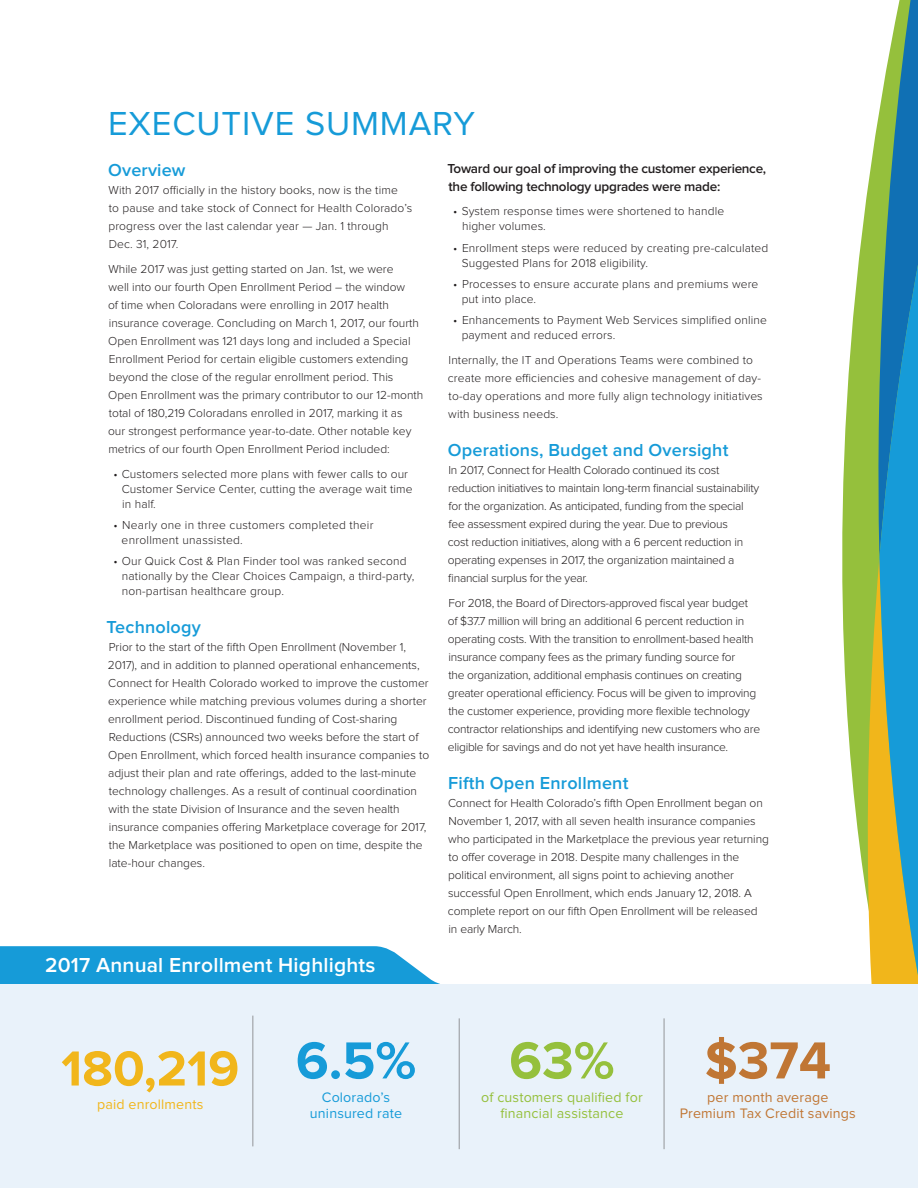
<style>
.page{position:relative;width:918px;height:1188px;background:#fff}
.page>*{position:absolute;margin:0;border:0;box-sizing:border-box;transform-origin:0 0}
.t1{font:700 54px "Proxima Nova";color:#169bd8}
.t2{font:700 54px "Proxima Nova";color:#c07634}
.t3{font:700 54px "Proxima Nova";color:#95c03c}
.t4{font:700 51px "Proxima Nova";color:#f1b61b}
.t5{font:34.5px "Proxima Nova";letter-spacing:.025em;color:#169bd8}
.t6{font:600 21px "Proxima Nova";letter-spacing:.01em;color:#fff}
.t7{font:600 18px "Proxima Nova";letter-spacing:.01em;color:#169bd8}
.t8{font:14.25px/16.5px "Proxima Nova";letter-spacing:.01em;color:#95c03c;text-align:center}
.t9{font:14.25px/16.5px "Proxima Nova";letter-spacing:.01em;color:#c07634;text-align:center}
.t10{font:14.25px/16.5px "Proxima Nova";letter-spacing:.01em;color:#169bd8;text-align:center}
.t11{font:14.25px "Proxima Nova";letter-spacing:.01em;color:#f1b61b}
.t12{font:600 13.5px/18px "Proxima Nova";letter-spacing:-.02em;color:#231f20}
.t13{font:300 12px/18px "Proxima Nova";color:#231f20}
.t14{font:300 12px/18px "Proxima Nova";letter-spacing:-.02em;color:#231f20}
.t15{font:300 12px/15px "Proxima Nova";letter-spacing:.02em;color:#231f20}
</style>
<div class="page">
<svg style="left:842px;top:0;width:76px;height:984px"></svg>
<svg style="left:0;top:946px;width:440px;height:38px;background:#25a1da"></svg>
<div style="left:0;top:984px;width:918px;height:204px;background:#e9f2fa"></div>
<hr style="left:664px;top:1018px;width:1px;height:131px;background:#939598">
<hr style="left:459px;top:1018px;width:1px;height:131px;background:#939598">
<hr style="left:253px;top:1016px;width:1px;height:130px;background:#939598">
<h3 class="t5" style="left:108px;top:108px;width:369px">EXECUTIVE SUMMARY</h3>
<h3 class="t7" style="left:108px;top:162px;width:79px">Overview</h3>
<p class="t13" style="left:108px;top:182px;width:305px">With 2017 officially in the history books, now is the time<br>to pause and take stock of Connect for Health Colorado’s progress over the last calendar year — Jan. 1 through Dec. 31, 2017.</p>
<p class="t13" style="left:108px;top:260px;width:317px">While 2017 was just getting started on Jan. 1st, we were<br>well into our fourth Open Enrollment Period – the window<br>of time when Coloradans were enrolling in 2017 health insurance coverage. Concluding on March 1, 2017, our fourth Open Enrollment was 121 days long and included a Special Enrollment Period for certain eligible customers extending beyond the close of the regular enrollment period. This Open Enrollment was the primary contributor to our 12-month total of 180,219 Coloradans enrolled in 2017, marking it as<br>our strongest performance year-to-date. Other notable key metrics of our fourth Open Enrollment Period included:</p>
<p class="t13" style="left:122px;top:467px;width:292px;line-height:15px;text-indent:-8px">• Customers selected more plans with fewer calls to our<br>Customer Service Center, cutting the average wait time in half.</p>
<p class="t15" style="left:122px;top:518px;width:253px;text-indent:-8px">• Nearly one in three customers completed their enrollment unassisted.</p>
<p class="t13" style="left:122px;top:554px;width:294px;line-height:15px;text-indent:-8px">• Our Quick Cost &amp; Plan Finder tool was ranked second nationally by the Clear Choices Campaign, a third-party, non-partisan healthcare group.</p>
<h3 class="t7" style="left:107px;top:619px;width:96px">Technology</h3>
<p class="t13" style="left:108px;top:639px;width:323px">Prior to the start of the fifth Open Enrollment (November 1, 2017), and in addition to planned operational enhancements, Connect for Health Colorado worked to improve the customer experience while matching previous volumes during a shorter enrollment period. Discontinued funding of Cost-sharing Reductions (CSRs) announced two weeks before the start of Open Enrollment, which forced health insurance companies to adjust their plan and rate offerings, added to the last-minute technology challenges. As a result of continual coordination with the state Division of Insurance and the seven health insurance companies offering Marketplace coverage for 2017, the Marketplace was positioned to open on time, despite the late-hour changes.</p>
<p class="t12" style="left:447px;top:160px;width:320px">Toward our goal of improving the customer experience, the following technology upgrades were made:</p>
<p class="t13" style="left:462px;top:204px;width:264px;line-height:15px;text-indent:-9px">• System response times were shortened to handle higher volumes.</p>
<p class="t13" style="left:462px;top:241px;width:308px;line-height:15px;text-indent:-8px">• Enrollment steps were reduced by creating pre-calculated<br>Suggested Plans for 2018 eligibility.</p>
<p class="t13" style="left:462px;top:277px;width:298px;line-height:15px;text-indent:-8px">• Processes to ensure accurate plans and premiums were put into place.</p>
<p class="t13" style="left:462px;top:313px;width:307px;line-height:15px;text-indent:-8px">• Enhancements to Payment Web Services simplified online payment and reduced errors.</p>
<p class="t13" style="left:448px;top:351px;width:316px">Internally, the IT and Operations Teams were combined to create more efficiencies and cohesive management of day&shy;to-day operations and more fully align technology initiatives with business needs.</p>
<h3 class="t7" style="left:448px;top:442px;width:282px">Operations, Budget and Oversight</h3>
<p class="t14" style="left:448px;top:462px;width:313px">In 2017, Connect for Health Colorado continued its cost reduction initiatives to maintain long-term financial sustainability for the organization. As anticipated, funding from the special fee assessment expired during the year. Due to previous<br>cost reduction initiatives, along with a 6 percent reduction in operating expenses in 2017, the organization maintained a financial surplus for the year.</p>
<p class="t14" style="left:448px;top:594px;width:314px">For 2018, the Board of Directors-approved fiscal year budget<br>of $37.7 million will bring an additional 6 percent reduction in operating costs. With the transition to enrollment-based health insurance company fees as the primary funding source for<br>the organization, additional emphasis continues on creating greater operational efficiency. Focus will be given to improving the customer experience, providing more flexible technology contractor relationships and identifying new customers who are eligible for savings and do not yet have health insurance.</p>
<h3 class="t7" style="left:448px;top:775px;width:182px">Fifth Open Enrollment</h3>
<p class="t13" style="left:448px;top:795px;width:323px">Connect for Health Colorado’s fifth Open Enrollment began on November 1, 2017, with all seven health insurance companies who participated in the Marketplace the previous year returning to offer coverage in 2018. Despite many challenges in the political environment, all signs point to achieving another successful Open Enrollment, which ends January 12, 2018. A complete report on our fifth Open Enrollment will be released in early March.</p>
<h3 class="t6" style="left:45px;top:955px;width:332px">2017 Annual Enrollment Highlights</h3>
<h2 class="t4" style="left:61px;top:1045px;width:179px">180,219</h2>
<p class="t11" style="left:97px;top:1098px;width:108px">paid enrollments</p>
<h1 class="t1" style="left:296px;top:1036px;width:122px">6.5%</h1>
<p class="t10" style="left:310px;top:1089px;width:94px">Colorado’s uninsured rate</p>
<h1 class="t3" style="left:509px;top:1036px;width:107px">63%</h1>
<p class="t8" style="left:481px;top:1089px;width:163px">of customers qualified for financial assistance</p>
<h1 class="t2" style="left:705px;top:1036px;width:128px">$374</h1>
<p class="t9" style="left:680px;top:1089px;width:178px">per month average<br>Premium Tax Credit savings</p>
</div>
